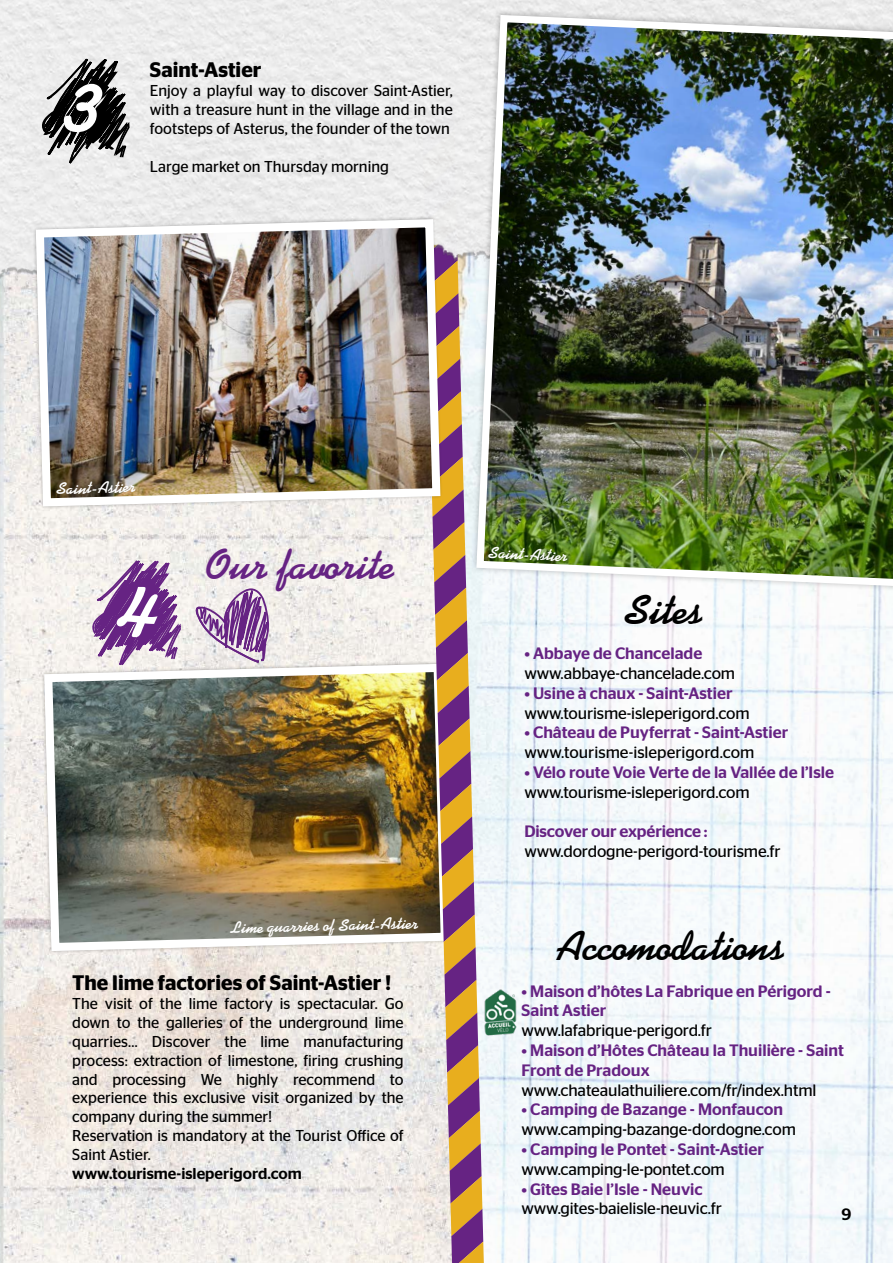
<style>
.page{position:relative;width:893px;height:1263px;background:#fff}
.page>*{position:absolute;margin:0;border:0;box-sizing:border-box;transform-origin:0 0}
.t1{font:700 83.25px "Kaufmann BT";color:#fff}
.t2{font:700 82.95px "Kaufmann BT";color:#fff}
.t3{font:700 41.55px "Kaufmann BT";color:#000}
.t4{font:700 41.55px "Kaufmann BT";color:#662383}
.t5{font:600 21px "Stag Sans";color:#000}
.t6{font:500 16.5px/19.8px "Stag Sans";color:#662383}
.t7{font:16.5px "Stag Sans";letter-spacing:-.01em;color:#000}
.t8{font:700 16.5px "Kaufmann BT";color:#fff}
.t9{font:500 16.5px "Stag Sans";color:#000}
.t10{font:15.75px/18.9px "Stag Sans";color:#000}
.t11{font:500 15.75px "Stag Sans";color:#000}
</style>
<div class="page">
<img style="left:0;top:402px;width:422px;height:861px">
<img style="left:40px;top:660px;width:382px;height:295px">
<svg style="left:0;top:402px;width:1px;height:329px"></svg>
<img style="left:484px;top:594px;width:409px;height:669px">
<svg style="left:422px;top:402px;width:62px;height:861px;background:#bc9a89"></svg>
<img style="left:0;top:0;width:893px;height:402px">
<img style="left:473px;top:11px;width:420px;height:580px">
<svg style="left:40px;top:57px;width:91px;height:108px;background:#787878"></svg>
<img style="left:194px;top:704px;width:79px;height:115px">
<svg style="left:63px;top:511px;width:220px;height:193px"></svg>
<svg style="left:19px;top:550px;width:163px;height:274px"></svg>
<img style="left:32px;top:215px;width:413px;height:296px">
<img style="left:482px;top:987px;width:37px;height:50px">
<h2 class="t2" style="left:65px;top:55px;width:42px">3</h2>
<h3 class="t5" style="left:150px;top:58px;width:113px">Saint-Astier</h3>
<p class="t10" style="left:150px;top:81px;width:304px;text-align:justify">Enjoy a playful way to discover Saint-Astier, with a treasure hunt in the village and in the footsteps of Asterus, the founder of the town</p>
<p class="t10" style="left:150px;top:157px;width:240px">Large market on Thursday morning</p>
<p class="t8" style="left:56px;top:479px;width:81px;rotate:-1deg">Saint-Astier</p>
<h1 class="t1" style="left:120px;top:558px;width:42px">4</h1>
<h3 class="t4" style="left:206px;top:541px;width:191px">Our favorite</h3>
<p class="t8" style="left:230px;top:917px;width:190px;rotate:-1deg">Lime quarries of Saint-Astier</p>
<h3 class="t5" style="left:72px;top:970px;width:320px">The lime factories of Saint-Astier !</h3>
<p class="t10" style="left:72px;top:994px;width:333px">The visit of the lime factory is spectacular. Go down to the galleries of the underground lime quarries… Discover the lime manufacturing process: extraction of limestone, firing crushing and processing We highly recommend to experience this exclusive visit organized by the company during the summer!<br>Reservation is mandatory at the Tourist Office of Saint Astier.</p>
<p class="t11" style="left:72px;top:1164px;width:231px">www.tourisme-isleperigord.com</p>
<p class="t8" style="left:488px;top:543px;width:81px;rotate:2deg">Saint-Astier</p>
<h3 class="t3" style="left:623px;top:585px;width:81px">Sites</h3>
<p class="t6" style="left:524px;top:643px;width:179px">• Abbaye de Chancelade</p>
<p class="t7" style="left:524px;top:664px;width:212px">www.abbaye-chancelade.com</p>
<p class="t6" style="left:524px;top:683px;width:210px">• Usine à chaux - Saint-Astier</p>
<p class="t7" style="left:524px;top:703px;width:227px">www.tourisme-isleperigord.com</p>
<p class="t6" style="left:524px;top:723px;width:265px">• Château de Puyferrat - Saint-Astier</p>
<p class="t7" style="left:524px;top:743px;width:231px">www.tourisme-isleperigord.com</p>
<p class="t6" style="left:524px;top:762px;width:311px">• Vélo route Voie Verte de la Vallée de l’Isle</p>
<p class="t7" style="left:524px;top:783px;width:227px">www.tourisme-isleperigord.com</p>
<p class="t6" style="left:524px;top:822px;width:185px">Discover our expérience :</p>
<p class="t7" style="left:524px;top:842px;width:258px">www.dordogne-perigord-tourisme.fr</p>
<h3 class="t3" style="left:556px;top:922px;width:230px">Accomodations</h3>
<p class="t6" style="left:521px;top:981px;width:311px">• Maison d’hôtes La Fabrique en Périgord -<br>Saint Astier</p>
<p class="t7" style="left:521px;top:1021px;width:192px">www.lafabrique-perigord.fr</p>
<p class="t6" style="left:521px;top:1040px;width:324px">• Maison d’Hôtes Château la Thuilière - Saint<br>Front de Pradoux</p>
<p class="t7" style="left:521px;top:1080px;width:296px">www.chateaulathuiliere.com/fr/index.html</p>
<p class="t6" style="left:521px;top:1100px;width:263px">• Camping de Bazange - Monfaucon</p>
<p class="t7" style="left:521px;top:1120px;width:276px">www.camping-bazange-dordogne.com</p>
<p class="t6" style="left:521px;top:1139px;width:244px">• Camping le Pontet - Saint-Astier</p>
<p class="t7" style="left:521px;top:1160px;width:205px">www.camping-le-pontet.com</p>
<p class="t6" style="left:521px;top:1179px;width:183px">• Gîtes Baie l’Isle - Neuvic</p>
<p class="t7" style="left:521px;top:1199px;width:202px">www.gites-baielisle-neuvic.fr</p>
<p class="t9" style="left:841px;top:1205px;width:11px">9</p>
</div>
